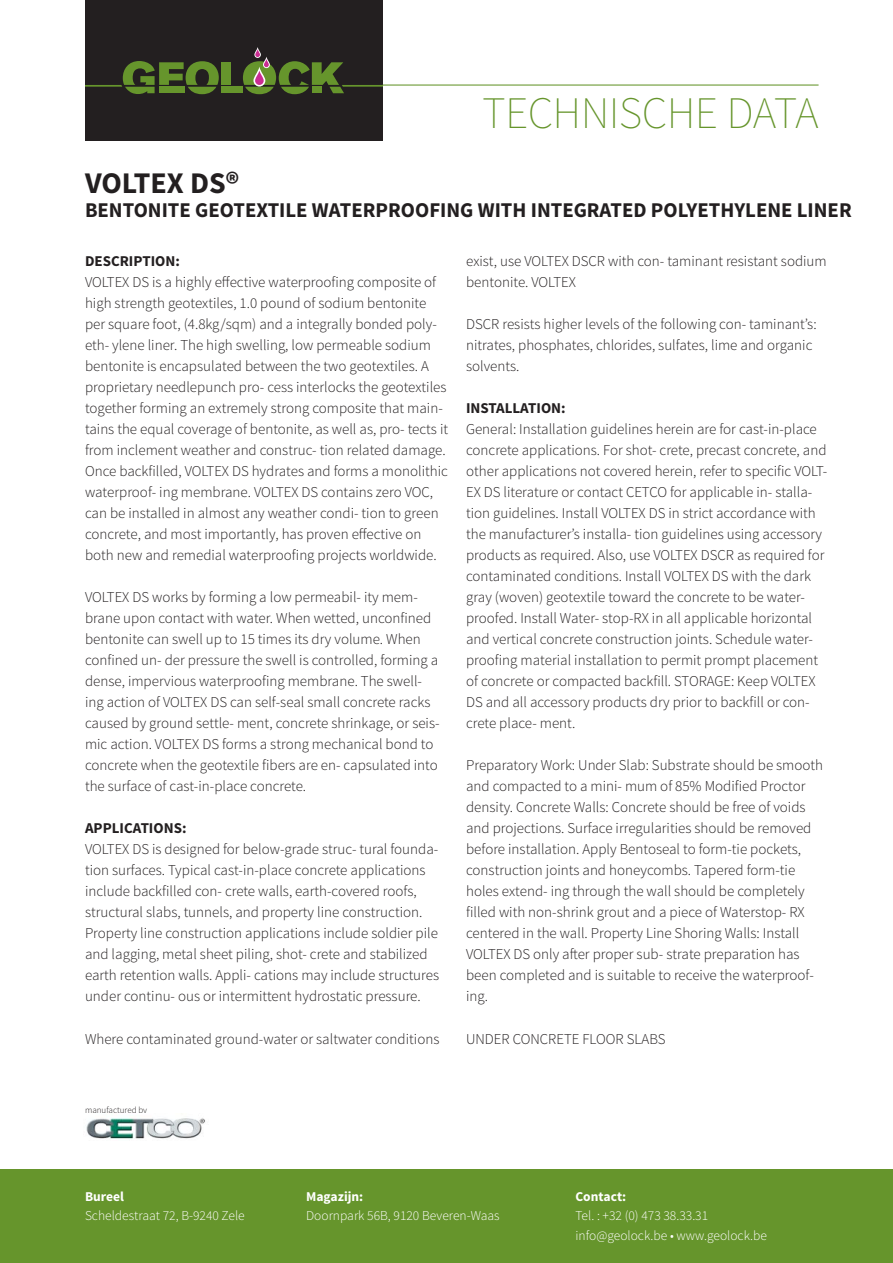
<style>
.page{position:relative;width:893px;height:1263px;background:#fff}
.page>*{position:absolute;margin:0;border:0;box-sizing:border-box;transform-origin:0 0}
.t1{font:200 45px "Source Sans Pro";color:#66952c}
.t2{font:700 30px "Source Sans Pro";color:#231f20}
.t3{font:700 21px "Source Sans Pro";color:#231f20}
.t4{font:300 15px/21px "Source Sans Pro";color:#231f20}
.t5{font:700 15px "Source Sans Pro";color:#231f20}
.t6{font:300 13.5px/19.5px "Source Sans Pro";color:#fff}
.t7{font:700 13.5px "Source Sans Pro";color:#fff}
.t8{font:300 9px "Source Sans Pro";color:#231f20}
</style>
<div class="page">
<div style="left:85px;top:0;width:298px;height:140px;background:#231f20"></div>
<div style="left:221px;top:62px;width:10px;height:23px;background:#66952c"></div>
<div style="left:221px;top:87px;width:22px;height:6px;background:#66952c"></div>
<svg style="left:85px;top:61px;width:134px;height:33px"></svg>
<svg style="left:243px;top:61px;width:140px;height:33px"></svg>
<svg style="left:263px;top:57px;width:7px;height:11px"></svg>
<svg style="left:264px;top:59px;width:5px;height:8px"></svg>
<svg style="left:253px;top:67px;width:12px;height:20px"></svg>
<svg style="left:255px;top:71px;width:9px;height:14px"></svg>
<svg style="left:254px;top:47px;width:7px;height:11px"></svg>
<svg style="left:255px;top:49px;width:5px;height:8px"></svg>
<div style="left:0;top:1169px;width:893px;height:94px;background:#66952c"></div>
<hr style="left:383px;top:85px;width:436px;height:1px;background:#66952c">
<img style="left:86px;top:1118px;width:119px;height:22px">
<h1 class="t1" style="left:482px;top:86px;width:338px">TECHNISCHE DATA</h1>
<p class="t2" style="left:85px;top:163px;width:156px">VOLTEX DS®</p>
<p class="t3" style="left:85px;top:196px;width:768px">BENTONITE GEOTEXTILE WATERPROOFING WITH INTEGRATED POLYETHYLENE LINER</p>
<p class="t5" style="left:85px;top:252px;width:96px">DESCRIPTION:</p>
<p class="t4" style="left:85px;top:272px;width:365px">VOLTEX DS is a highly effective waterproofing composite of high strength geotextiles, 1.0 pound of sodium bentonite per square foot, (4.8kg/sqm) and a integrally bonded poly&shy;eth- ylene liner. The high swelling, low permeable sodium bentonite is encapsulated between the two geotextiles. A proprietary needlepunch pro- cess interlocks the geotextiles together forming an extremely strong composite that main&shy;tains the equal coverage of bentonite, as well as, pro- tects it from inclement weather and construc- tion related damage.<br>Once backfilled, VOLTEX DS hydrates and forms a monolithic waterproof- ing membrane. VOLTEX DS contains zero VOC, can be installed in almost any weather condi- tion to green concrete, and most importantly, has proven effective on both new and remedial waterproofing projects worldwide.</p>
<p class="t4" style="left:85px;top:587px;width:356px">VOLTEX DS works by forming a low permeabil- ity mem&shy;brane upon contact with water. When wetted, unconfined bentonite can swell up to 15 times its dry volume. When confined un- der pressure the swell is controlled, forming a dense, impervious waterproofing membrane. The swell&shy;ing action of VOLTEX DS can self-seal small concrete racks caused by ground settle- ment, concrete shrinkage, or seis&shy;mic action. VOLTEX DS forms a strong mechanical bond to concrete when the geotextile fibers are en- capsulated into the surface of cast-in-place concrete.</p>
<p class="t5" style="left:85px;top:819px;width:103px">APPLICATIONS:</p>
<p class="t4" style="left:85px;top:839px;width:356px">VOLTEX DS is designed for below-grade struc- tural founda&shy;tion surfaces. Typical cast-in-place concrete applications include backfilled con- crete walls, earth-covered roofs, structural slabs, tunnels, and property line construction.<br>Property line construction applications include soldier pile and lagging, metal sheet piling, shot- crete and stabilized earth retention walls. Appli- cations may include structures under continu- ous or intermittent hydrostatic pressure.</p>
<p class="t4" style="left:85px;top:1028px;width:356px">Where contaminated ground-water or saltwater conditions</p>
<p class="t4" style="left:466px;top:251px;width:362px">exist, use VOLTEX DSCR with con- taminant resistant sodium bentonite. VOLTEX</p>
<p class="t4" style="left:466px;top:314px;width:352px">DSCR resists higher levels of the following con- taminant’s: nitrates, phosphates, chlorides, sulfates, lime and organic solvents.</p>
<p class="t5" style="left:466px;top:399px;width:101px">INSTALLATION:</p>
<p class="t4" style="left:466px;top:419px;width:363px">General: Installation guidelines herein are for cast-in-place concrete applications. For shot- crete, precast concrete, and other applications not covered herein, refer to specific VOLT-EX DS literature or contact CETCO for applicable in- stalla&shy;tion guidelines. Install VOLTEX DS in strict accordance with the manufacturer’s installa- tion guidelines using accessory products as required. Also, use VOLTEX DSCR as required for contaminated conditions. Install VOLTEX DS with the dark gray (woven) geotextile toward the concrete to be water&shy;proofed. Install Water- stop-RX in all applicable horizontal and vertical concrete construction joints. Schedule water&shy;proofing material installation to permit prompt placement of concrete or compacted backfill. STORAGE: Keep VOLTEX DS and all accessory products dry prior to backfill or con&shy;crete place- ment.</p>
<p class="t4" style="left:466px;top:755px;width:358px">Preparatory Work: Under Slab: Substrate should be smooth and compacted to a mini- mum of 85% Modified Proctor density. Concrete Walls: Concrete should be free of voids and projections. Surface irregularities should be removed before installation. Apply Bentoseal to form-tie pockets, construction joints and honeycombs. Tapered form-tie holes extend- ing through the wall should be completely filled with non-shrink grout and a piece of Waterstop- RX centered in the wall. Property Line Shoring Walls: Install VOLTEX DS only after proper sub- strate preparation has been completed and is suitable to receive the waterproof&shy;ing.</p>
<p class="t4" style="left:466px;top:1028px;width:201px">UNDER CONCRETE FLOOR SLABS</p>
<p class="t8" style="left:85px;top:1104px;width:64px">manufactured by</p>
<p class="t7" style="left:85px;top:1188px;width:40px">Bureel</p>
<p class="t6" style="left:85px;top:1206px;width:161px">Scheldestraat 72, B-9240 Zele</p>
<p class="t7" style="left:306px;top:1188px;width:59px">Magazijn:</p>
<p class="t6" style="left:306px;top:1206px;width:195px">Doornpark 56B, 9120 Beveren-Waas</p>
<p class="t7" style="left:575px;top:1188px;width:52px">Contact:</p>
<p class="t6" style="left:575px;top:1206px;width:193px">Tel. : +32 (0) 473 38.33.31 info@geolock.be • www.geolock.be</p>
</div>
